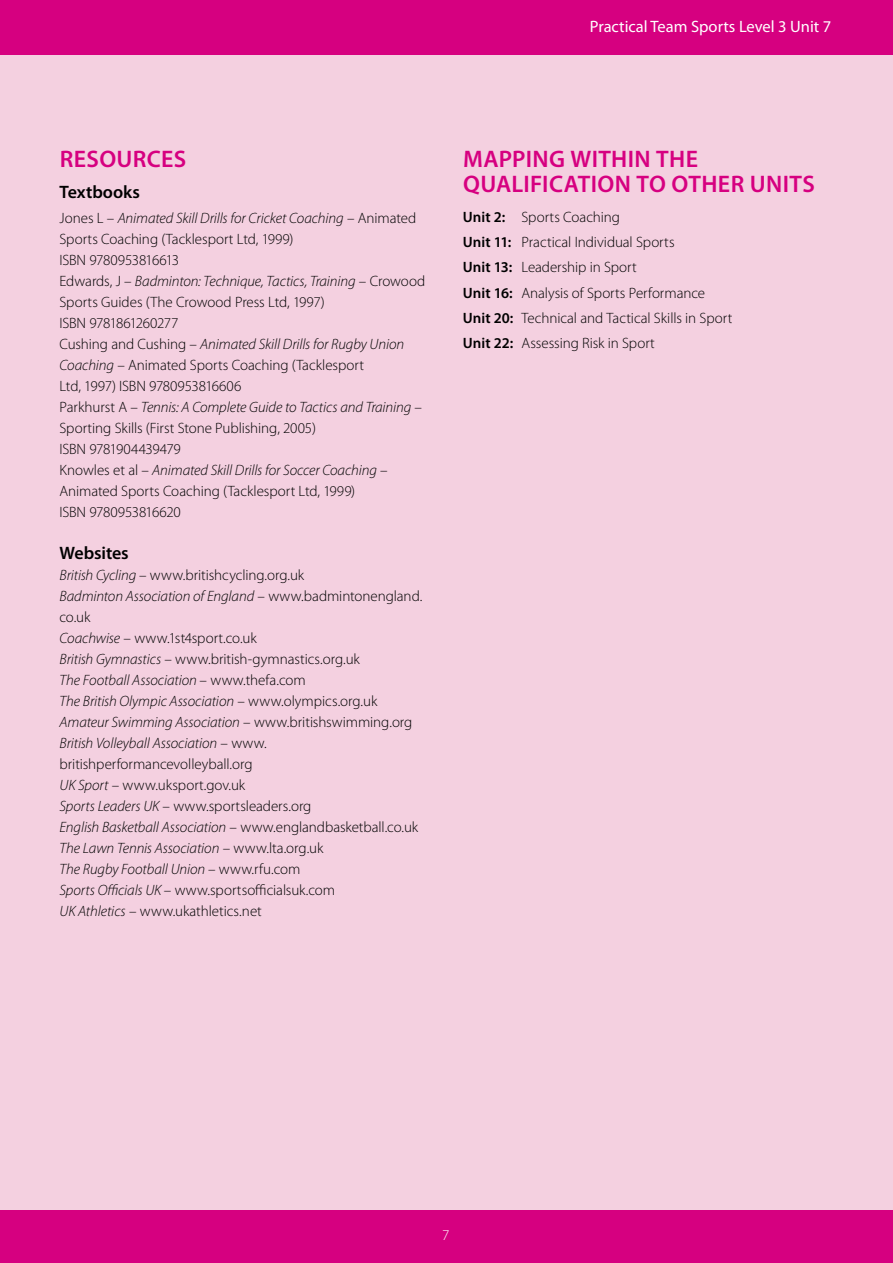
<style>
.page{position:relative;width:893px;height:1263px;background:#fff}
.page>*{position:absolute;margin:0;border:0;box-sizing:border-box;transform-origin:0 0}
.t1{font:600 24px/25.5px "Myriad Pro";letter-spacing:.015em;color:#d60080}
.t2{font:600 18px "Myriad Pro";letter-spacing:-.005em;color:#000}
.t3{font:16.5px "Myriad Pro";color:#fff}
.t4{font:300 15px/21px "Myriad Pro";letter-spacing:-.005em;color:#000}
.t5{font:300 15px "Myriad Pro";color:#fff}
.s1{font-style:italic}
.s2{font-weight:600}
</style>
<div class="page">
<div style="left:0;top:1209px;width:893px;height:54px;background:#d60080"></div>
<div style="left:0;top:0;width:893px;height:54px;background:#d60080"></div>
<div style="left:0;top:55px;width:893px;height:1155px;background:#f4d0e0"></div>
<p class="t3" style="left:590px;top:17px;width:243px">Practical Team Sports Level 3 Unit 7</p>
<h1 class="t1" style="left:60px;top:145px;width:126px">RESOURCES</h1>
<p class="t2" style="left:60px;top:180px;width:82px">TEXTBOOKS</p>
<p class="t4" style="left:60px;top:208px;width:367px">Jones L – <span class="s1">Animated Skill Drills for Cricket Coaching</span> – Animated Sports Coaching (Tacklesport Ltd, 1999)<br>ISBN 9780953816613<br>Edwards, J – <span class="s1">Badminton: Technique, Tactics, Training</span> – Crowood Sports Guides (The Crowood Press Ltd, 1997)<br>ISBN 9781861260277<br>Cushing and Cushing – <span class="s1">Animated Skill Drills for Rugby Union Coaching</span> – Animated Sports Coaching (Tacklesport<br>Ltd, 1997) ISBN 9780953816606<br>Parkhurst A – <span class="s1">Tennis: A Complete Guide to Tactics and Training</span> – Sporting Skills (First Stone Publishing, 2005)<br>ISBN 9781904439479<br>Knowles et al – <span class="s1">Animated Skill Drills for Soccer Coaching</span> – Animated Sports Coaching (Tacklesport Ltd, 1999)<br>ISBN 9780953816620</p>
<p class="t2" style="left:60px;top:542px;width:71px">WEBSITES</p>
<p class="t4" style="left:60px;top:565px;width:364px"><span class="s1">British Cycling</span> – www.britishcycling.org.uk<br><span class="s1">Badminton Association of England</span> – www.badmintonengland. co.uk<br><span class="s1">Coachwise</span> – www.1st4sport.co.uk<br><span class="s1">British Gymnastics</span> – www.british-gymnastics.org.uk<br><span class="s1">The Football Association</span> – www.thefa.com<br><span class="s1">The British Olympic Association</span> – www.olympics.org.uk <span class="s1">Amateur Swimming Association</span> – www.britishswimming.org <span class="s1">British Volleyball Association</span> – www. britishperformancevolleyball.org<br><span class="s1">UK Sport</span> – www.uksport.gov.uk<br><span class="s1">Sports Leaders UK</span> – www.sportsleaders.org<br><span class="s1">English Basketball Association</span> – www.englandbasketball.co.uk <span class="s1">The Lawn Tennis Association</span> – www.lta.org.uk<br><span class="s1">The Rugby Football Union</span> – www.rfu.com<br><span class="s1">Sports Officials UK</span> – www.sportsofficialsuk.com<br><span class="s1">UK Athletics</span> – www.ukathletics.net</p>
<h1 class="t1" style="left:463px;top:145px;width:351px">MAPPING WITHIN THE<br>QUALIFICATION TO OTHER UN ITS</h1>
<p class="t4" style="left:463px;top:204px;width:271px;line-height:25.2px"><span class="s2">UNIT 2:</span> Sports Coaching<br><span class="s2">UNIT 11:</span> Practical Individual Sports<br><span class="s2">UNIT 13:</span> Leadership in Sport<br><span class="s2">UNIT 16:</span> Analysis of Sports Performance <span class="s2">UNIT 20:</span> Technical and Tactical Skills in Sport <span class="s2">UNIT 22:</span> Assessing Risk in Sport</p>
<p class="t5" style="left:442px;top:1226px;width:9px">7</p>
</div>
